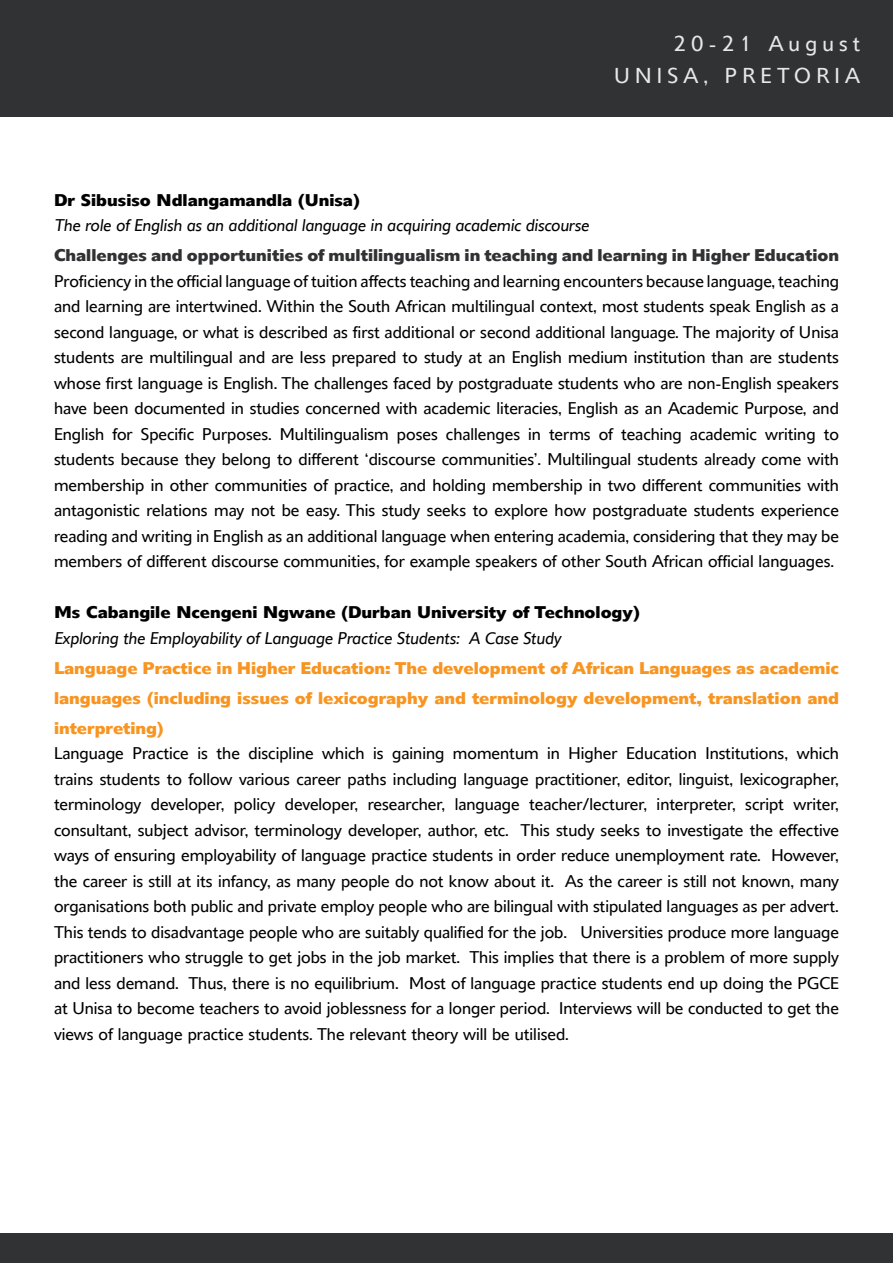
<style>
.page{position:relative;width:893px;height:1263px;background:#fff}
.page>*{position:absolute;margin:0;border:0;box-sizing:border-box;transform-origin:0 0}
.t1{font:21px/31.5px "Delargo DT";letter-spacing:.25em;color:#e7e7e8;text-align:right}
.t2{font:16.5px/25.5px "Delargo DT";color:#000;text-align:justify}
.t3{font:700 16.5px/30px "Delargo DT";color:#f89521;text-align:justify}
.t4{font:italic 16.5px "Delargo DT";color:#000}
.t5{font:700 16.5px "Delargo DT";color:#000}
.t6{font:700 16.5px "Delargo DT";color:#303133}
</style>
<div class="page">
<div style="left:0;top:0;width:893px;height:117px;background:#313234"></div>
<div style="left:0;top:1233px;width:893px;height:30px;background:#313234"></div>
<p class="t1" style="left:614px;top:28px;width:247px">20-21 August<br>UNISA, PRETORIA</p>
<p class="t5" style="left:54px;top:189px;width:307px">Dr Sibusiso Ndlangamandla (Unisa)</p>
<p class="t4" style="left:54px;top:215px;width:537px">The role of English as an additional language in acquiring academic discourse</p>
<p class="t6" style="left:54px;top:245px;width:786px">Challenges and opportunities of multilingualism in teaching and learning in Higher Education</p>
<p class="t2" style="left:54px;top:268px;width:786px">Proficiency in the official language of tuition affects teaching and learning encounters because language, teaching and learning are intertwined. Within the South African multilingual context, most students speak English as a second language, or what is described as first additional or second additional language. The majority of Unisa students are multilingual and are less prepared to study at an English medium institution than are students whose first language is English. The challenges faced by postgraduate students who are non-English speakers have been documented in studies concerned with academic literacies, English as an Academic Purpose, and English for Specific Purposes. Multilingualism poses challenges in terms of teaching academic writing to students because they belong to different ‘discourse communities’. Multilingual students already come with membership in other communities of practice, and holding membership in two different communities with antagonistic relations may not be easy. This study seeks to explore how postgraduate students experience reading and writing in English as an additional language when entering academia, considering that they may be members of different discourse communities, for example speakers of other South African official languages.</p>
<p class="t5" style="left:54px;top:602px;width:587px">Ms Cabangile Ncengeni Ngwane (Durban University of Technology)</p>
<p class="t4" style="left:54px;top:628px;width:508px">Exploring the Employability of Language Practice Students: A Case Study</p>
<p class="t3" style="left:54px;top:652px;width:786px">Language Practice in Higher Education: The development of African Languages as academic languages (including issues of lexicography and terminology development, translation and interpreting)</p>
<p class="t2" style="left:54px;top:740px;width:786px">Language Practice is the discipline which is gaining momentum in Higher Education Institutions, which trains students to follow various career paths including language practitioner, editor, linguist, lexicographer, terminology developer, policy developer, researcher, language teacher/lecturer, interpreter, script writer, consultant, subject advisor, terminology developer, author, etc. This study seeks to investigate the effective ways of ensuring employability of language practice students in order reduce unemployment rate. However, the career is still at its infancy, as many people do not know about it. As the career is still not known, many organisations both public and private employ people who are bilingual with stipulated languages as per advert.<br>This tends to disadvantage people who are suitably qualified for the job. Universities produce more language practitioners who struggle to get jobs in the job market. This implies that there is a problem of more supply and less demand. Thus, there is no equilibrium. Most of language practice students end up doing the PGCE at Unisa to become teachers to avoid joblessness for a longer period. Interviews will be conducted to get the views of language practice students. The relevant theory will be utilised.</p>
</div>
